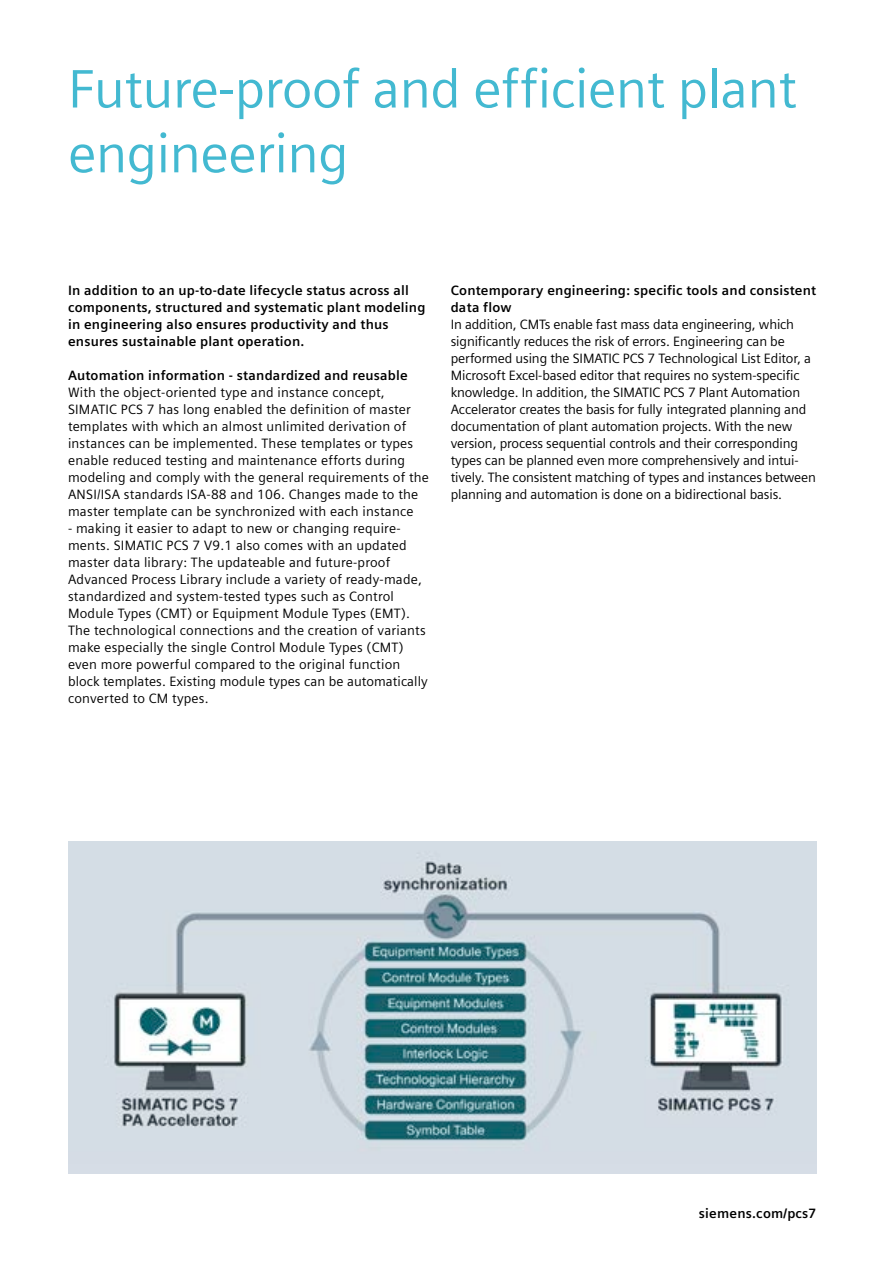
<style>
.page{position:relative;width:893px;height:1263px;background:#fff}
.page>*{position:absolute;margin:0;border:0;box-sizing:border-box;transform-origin:0 0}
.t1{font:54px/64.8px "Siemens Sans Global";letter-spacing:-.01em;color:#43b9d1}
.t2{font:13.5px/17px "Siemens Sans Global";letter-spacing:.005em;color:#000}
.t3{font:700 13.5px/17px "Siemens Sans Global";letter-spacing:.015em;color:#000}
</style>
<div class="page">
<img style="left:68px;top:841px;width:748px;height:333px">
<h1 class="t1" style="left:68px;top:59px;width:730px">Future-proof and efficient plant engineering</h1>
<p class="t3" style="left:68px;top:282px;width:359px">In addition to an up-to-date lifecycle status across all components, structured and systematic plant modeling in engineering also ensures productivity and thus ensures sustainable plant operation.</p>
<p class="t3" style="left:68px;top:367px;width:341px">Automation information - standardized and reusable</p>
<p class="t2" style="left:68px;top:385px;width:362px">With the object-oriented type and instance concept, SIMATIC PCS 7 has long enabled the definition of master templates with which an almost unlimited derivation of instances can be implemented. These templates or types enable reduced testing and maintenance efforts during modeling and comply with the general requirements of the ANSI/ISA standards ISA-88 and 106. Changes made to the master template can be synchronized with each instance</p>
<p class="t2" style="left:68px;top:521px;width:361px">- making it easier to adapt to new or changing require&shy;ments. SIMATIC PCS 7 V9.1 also comes with an updated master data library: The updateable and future-proof Advanced Process Library include a variety of ready-made, standardized and system-tested types such as Control Module Types (CMT) or Equipment Module Types (EMT).<br>The technological connections and the creation of variants make especially the single Control Module Types (CMT) even more powerful compared to the original function block templates. Existing module types can be automatically converted to CM types.</p>
<p class="t3" style="left:451px;top:282px;width:367px">Contemporary engineering: specific tools and consistent data flow</p>
<p class="t2" style="left:451px;top:317px;width:367px">In addition, CMTs enable fast mass data engineering, which significantly reduces the risk of errors. Engineering can be performed using the SIMATIC PCS 7 Technological List Editor, a Microsoft Excel-based editor that requires no system-specific knowledge. In addition, the SIMATIC PCS 7 Plant Automation Accelerator creates the basis for fully integrated planning and documentation of plant automation projects. With the new version, process sequential controls and their corresponding types can be planned even more comprehensively and intui&shy;tively. The consistent matching of types and instances between planning and automation is done on a bidirectional basis.</p>
<p class="t3" style="left:699px;top:1204px;width:119px">siemens.com/pcs7</p>
</div>
